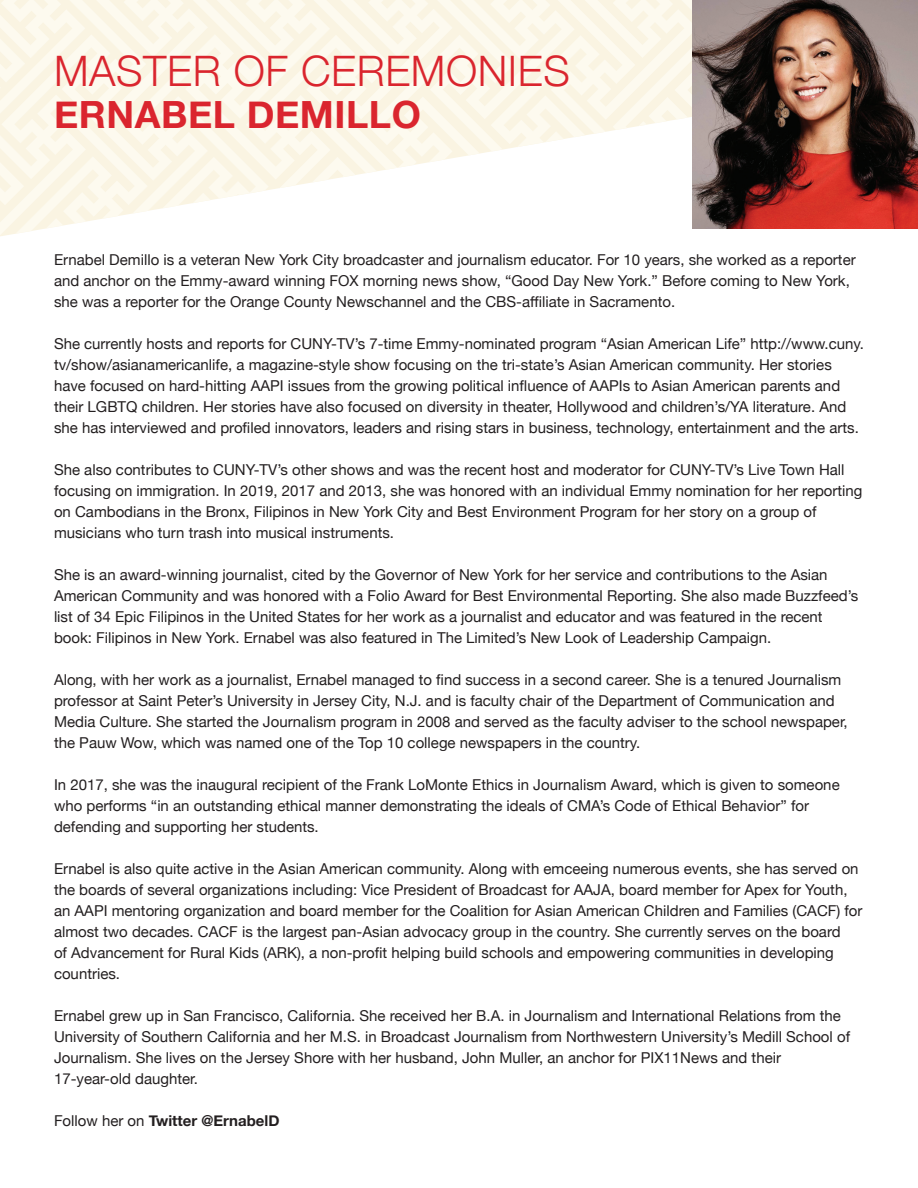
<style>
.page{position:relative;width:918px;height:1188px;background:#fff}
.page>*{position:absolute;margin:0;border:0;box-sizing:border-box;transform-origin:0 0}
.t1{font:300 42px "Helvetica Neue";letter-spacing:.015em;color:#da252e}
.t2{font:700 37.5px "Helvetica Neue";letter-spacing:.015em;color:#da252e}
.t3{font:15px/21px "Helvetica Neue";color:#231f20}
.t4{font:700 15px "Helvetica Neue";color:#231f20}
.s1{font-weight:400}
</style>
<div class="page">
<svg style="left:0;top:0;width:692px;height:235px"></svg>
<img style="left:692px;top:0;width:226px;height:229px">
<h1 class="t1" style="left:54px;top:37px;width:517px">MASTER OF CEREMONIES</h1>
<h2 class="t2" style="left:54px;top:85px;width:368px">ERNABEL DEMILLO</h2>
<p class="t3" style="left:54px;top:250px;width:803px">Ernabel Demillo is a veteran New York City broadcaster and journalism educator. For 10 years, she worked as a reporter and anchor on the Emmy-award winning FOX morning news show, “Good Day New York.” Before coming to New York, she was a reporter for the Orange County Newschannel and the CBS-affiliate in Sacramento.</p>
<p class="t3" style="left:54px;top:334px;width:812px">She currently hosts and reports for CUNY-TV’s 7-time Emmy-nominated program “Asian American Life” http://www.cuny. tv/show/asianamericanlife, a magazine-style show focusing on the tri-state’s Asian American community. Her stories have focused on hard-hitting AAPI issues from the growing political influence of AAPIs to Asian American parents and their LGBTQ children. Her stories have also focused on diversity in theater, Hollywood and children’s/YA literature. And she has interviewed and profiled innovators, leaders and rising stars in business, technology, entertainment and the arts.</p>
<p class="t3" style="left:54px;top:460px;width:810px">She also contributes to CUNY-TV’s other shows and was the recent host and moderator for CUNY-TV’s Live Town Hall focusing on immigration. In 2019, 2017 and 2013, she was honored with an individual Emmy nomination for her reporting on Cambodians in the Bronx, Filipinos in New York City and Best Environment Program for her story on a group of musicians who turn trash into musical instruments.</p>
<p class="t3" style="left:54px;top:565px;width:806px">She is an award-winning journalist, cited by the Governor of New York for her service and contributions to the Asian American Community and was honored with a Folio Award for Best Environmental Reporting. She also made Buzzfeed’s list of 34 Epic Filipinos in the United States for her work as a journalist and educator and was featured in the recent book: Filipinos in New York. Ernabel was also featured in The Limited’s New Look of Leadership Campaign.</p>
<p class="t3" style="left:54px;top:670px;width:795px">Along, with her work as a journalist, Ernabel managed to find success in a second career. She is a tenured Journalism professor at Saint Peter’s University in Jersey City, N.J. and is faculty chair of the Department of Communication and Media Culture. She started the Journalism program in 2008 and served as the faculty adviser to the school newspaper, the Pauw Wow, which was named one of the Top 10 college newspapers in the country.</p>
<p class="t3" style="left:54px;top:775px;width:787px">In 2017, she was the inaugural recipient of the Frank LoMonte Ethics in Journalism Award, which is given to someone who performs “in an outstanding ethical manner demonstrating the ideals of CMA’s Code of Ethical Behavior” for defending and supporting her students.</p>
<p class="t3" style="left:54px;top:859px;width:810px">Ernabel is also quite active in the Asian American community. Along with emceeing numerous events, she has served on the boards of several organizations including: Vice President of Broadcast for AAJA, board member for Apex for Youth, an AAPI mentoring organization and board member for the Coalition for Asian American Children and Families (CACF) for almost two decades. CACF is the largest pan-Asian advocacy group in the country. She currently serves on the board<br>of Advancement for Rural Kids (ARK), a non-profit helping build schools and empowering communities in developing countries.</p>
<p class="t3" style="left:54px;top:1006px;width:798px">Ernabel grew up in San Francisco, California. She received her B.A. in Journalism and International Relations from the University of Southern California and her M.S. in Broadcast Journalism from Northwestern University’s Medill School of Journalism. She lives on the Jersey Shore with her husband, John Muller, an anchor for PIX11News and their 17-year-old daughter.</p>
<p class="t4" style="left:54px;top:1109px;width:227px"><span class="s1">Follow her on</span> Twitter @ErnabelD</p>
</div>
